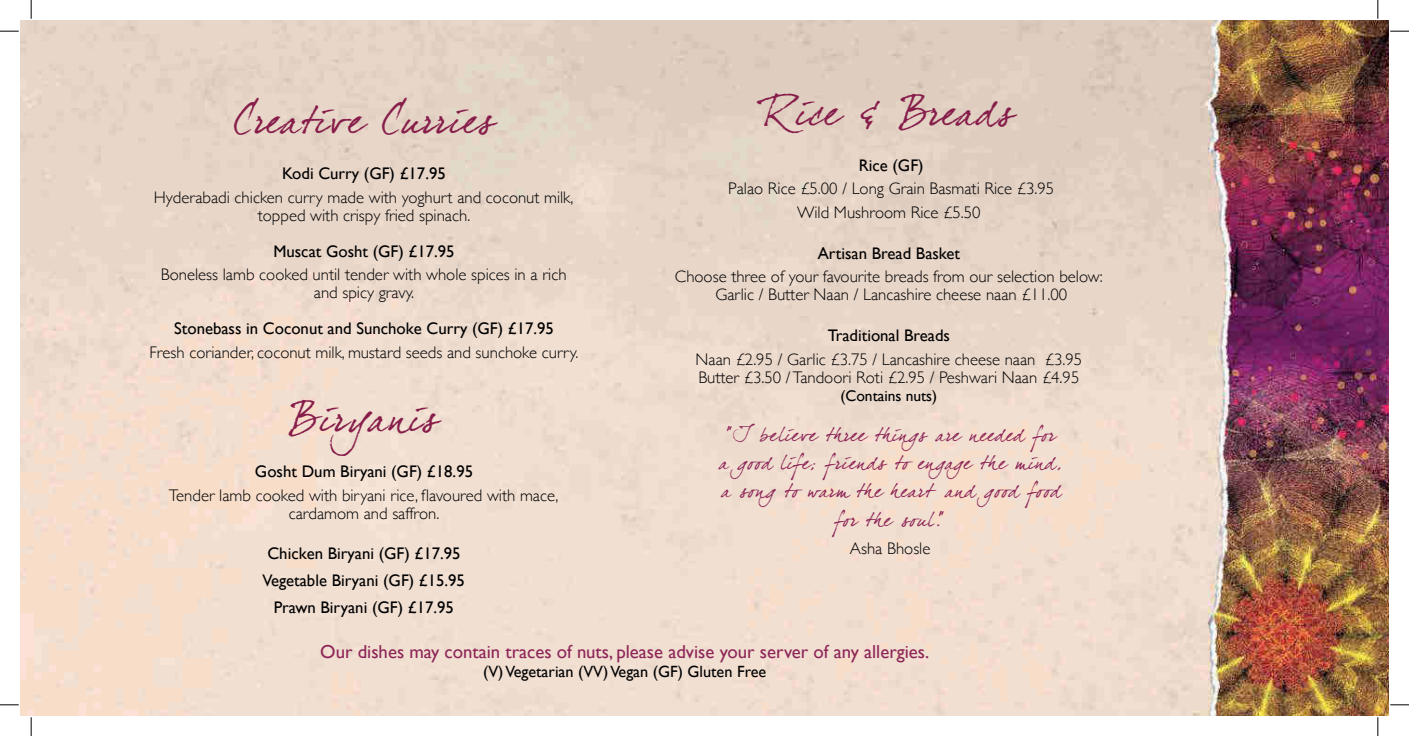
<style>
.page{position:relative;width:1409px;height:736px;background:#fff}
.page>*{position:absolute;margin:0;border:0;box-sizing:border-box;transform-origin:0 0}
.t1{font:38.62px "Dear Joefour";letter-spacing:.01em;color:#861d4a}
.t2{font:19.38px/28.4px "Dear Joefour";letter-spacing:.025em;color:#8d2658;text-align:center}
.t3{font:18.75px "Gill Sans";color:#8d2558}
.t4{font:300 16.75px/18px "Gill Sans";color:#000001;text-align:center}
.t5{font:16.75px/27.1px "Gill Sans";color:#000001;text-align:center}
.t6{font:16.25px "Gill Sans";color:#000001}
.t7{font:15.5px "Gill Sans";color:#000001}
</style>
<div class="page">
<img style="left:21px;top:21px;width:1367px;height:694px">
<svg style="left:0;top:30px;width:19px;height:2px"></svg>
<svg style="left:1390px;top:30px;width:19px;height:2px"></svg>
<svg style="left:0;top:704px;width:19px;height:1px"></svg>
<svg style="left:1390px;top:704px;width:19px;height:1px"></svg>
<svg style="left:30px;top:0;width:2px;height:19px"></svg>
<svg style="left:30px;top:717px;width:2px;height:19px"></svg>
<svg style="left:1377px;top:0;width:1px;height:19px"></svg>
<svg style="left:1377px;top:717px;width:1px;height:19px"></svg>
<h1 class="t1" style="left:234px;top:97px;width:262px">Creative Curries</h1>
<p class="t5" style="left:282px;top:160px;width:165px">Kodi Curry (GF) £17.95</p>
<p class="t4" style="left:154px;top:187px;width:421px">Hyderabadi chicken curry made with yoghurt and coconut milk, topped with crispy fried spinach.</p>
<p class="t5" style="left:273px;top:237px;width:183px">Muscat Gosht (GF) £17.95</p>
<p class="t4" style="left:161px;top:265px;width:407px">Boneless lamb cooked until tender with whole spices in a rich and spicy gravy.</p>
<p class="t5" style="left:174px;top:315px;width:381px">Stonebass in Coconut and Sunchoke Curry (GF) £17.95</p>
<p class="t4" style="left:150px;top:342px;width:430px">Fresh coriander, coconut milk, mustard seeds and sunchoke curry.</p>
<h1 class="t1" style="left:290px;top:395px;width:150px">Biryanis</h1>
<p class="t5" style="left:255px;top:458px;width:220px">Gosht Dum Biryani (GF) £18.95</p>
<p class="t4" style="left:169px;top:485px;width:391px">Tender lamb cooked with biryani rice, flavoured with mace, cardamom and saffron.</p>
<p class="t5" style="left:263px;top:539px;width:204px">Chicken Biryani (GF) £17.95<br>Vegetable Biryani (GF) £15.95<br>Prawn Biryani (GF) £17.95</p>
<h1 class="t1" style="left:764px;top:89px;width:251px">Rice &amp; Breads</h1>
<p class="t5" style="left:859px;top:152px;width:66px">Rice (GF)</p>
<p class="t4" style="left:728px;top:176px;width:328px;line-height:23.2px">Palao Rice £5.00 / Long Grain Basmati Rice £3.95<br>Wild Mushroom Rice £5.50</p>
<p class="t5" style="left:818px;top:239px;width:144px">Artisan Bread Basket</p>
<p class="t4" style="left:675px;top:267px;width:429px">Choose three of your favourite breads from our selection below:<br>Garlic / Butter Naan / Lancashire cheese naan £11.00</p>
<p class="t5" style="left:828px;top:322px;width:124px">Traditional Breads</p>
<p class="t4" style="left:695px;top:349px;width:388px;text-align:left">Naan £2.95 / Garlic £3.75 / Lancashire cheese naan £3.95<br>Butter £3.50 / Tandoori Roti £2.95 / Peshwari Naan £4.95</p>
<p class="t7" style="left:840px;top:386px;width:98px">(Contains nuts)</p>
<p class="t2" style="left:718px;top:420px;width:345px">"I believe three things are needed for a good life; friends to engage the mind, a song to warm the heart and good food for the soul."</p>
<p class="t4" style="left:850px;top:539px;width:82px">Asha Bhosle</p>
<p class="t3" style="left:320px;top:640px;width:610px">Our dishes may contain traces of nuts, please advise your server of any allergies.</p>
<p class="t6" style="left:483px;top:662px;width:285px">(V) Vegetarian (VV) Vegan (GF) Gluten Free</p>
</div>
